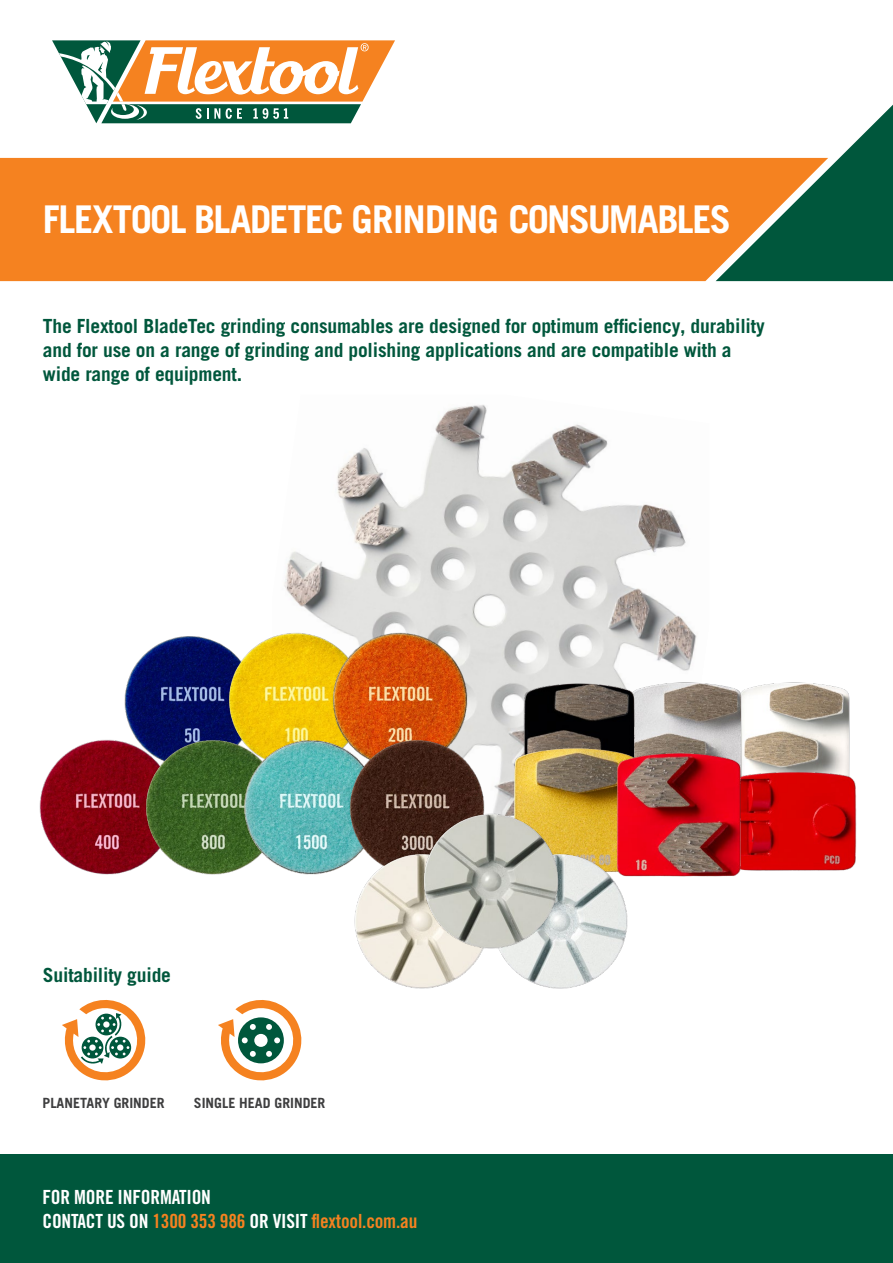
<style>
.page{position:relative;width:893px;height:1263px;background:#fff}
.page>*{position:absolute;margin:0;border:0;box-sizing:border-box;transform-origin:0 0}
.Intro_Heading_Bens{font:700 38.25px "Trade Gothic LT Pro";letter-spacing:-.035em;color:#fff}
.Product_Descriptions{font:700 19.5px/24px "Trade Gothic LT Pro";letter-spacing:-.01em;color:#00573c}
.t1{font:19.5px/24px "Trade Gothic LT Pro Bd Cn 20";letter-spacing:-.01em;color:#fff}
.Product_Headers{font:700 14.1px "Trade Gothic LT Pro";color:#3e3e3f}
.s1{color:#f58220}
</style>
<div class="page">
<div style="left:0;top:1154px;width:893px;height:109px;background:#00573c"></div>
<div style="left:0;top:158px;width:716px;height:123px;background:#f58220"></div>
<svg style="left:716px;top:105px;width:177px;height:176px"></svg>
<svg style="left:52px;top:40px;width:343px;height:84px"></svg>
<svg style="left:62px;top:1000px;width:84px;height:81px"></svg>
<svg style="left:218px;top:1000px;width:84px;height:81px"></svg>
<img style="left:284px;top:405px;width:413px;height:404px">
<img style="left:124px;top:636px;width:100px;height:100px">
<img style="left:224px;top:628px;width:105px;height:108px">
<img style="left:329px;top:628px;width:143px;height:108px">
<img style="left:39px;top:736px;width:102px;height:139px">
<img style="left:141px;top:736px;width:99px;height:139px">
<img style="left:240px;top:736px;width:105px;height:139px">
<img style="left:345px;top:736px;width:143px;height:129px">
<img style="left:746px;top:682px;width:104px;height:84px">
<img style="left:640px;top:678px;width:106px;height:81px">
<img style="left:523px;top:678px;width:117px;height:65px">
<img style="left:508px;top:743px;width:135px;height:106px">
<img style="left:742px;top:766px;width:115px;height:105px">
<img style="left:612px;top:748px;width:130px;height:129px">
<img style="left:501px;top:849px;width:130px;height:140px">
<img style="left:350px;top:850px;width:131px;height:139px">
<img style="left:419px;top:809px;width:143px;height:144px">
<p class="Intro_Heading_Bens" style="left:43px;top:196px;width:689px">FLEXTOOL BLADETEC GRINDING CONSUMABLES</p>
<p class="Product_Descriptions" style="left:43px;top:314px;width:723px">The Flextool BladeTec grinding consumables are designed for optimum efficiency, durability and for use on a range of grinding and polishing applications and are compatible with a wide range of equipment.</p>
<p class="Product_Descriptions" style="left:43px;top:962px;width:129px">Suitability guide</p>
<p class="Product_Headers" style="left:43px;top:1094px;width:124px">PLANETARY GRINDER</p>
<p class="Product_Headers" style="left:194px;top:1094px;width:133px">SINGLE HEAD GRINDER</p>
<p class="t1" style="left:43px;top:1185px;width:376px">FOR MORE INFORMATION<br>CONTACT US ON <span class="s1">1300 353 986</span> OR VISIT <span class="s1">flextool.com.au</span></p>
</div>
